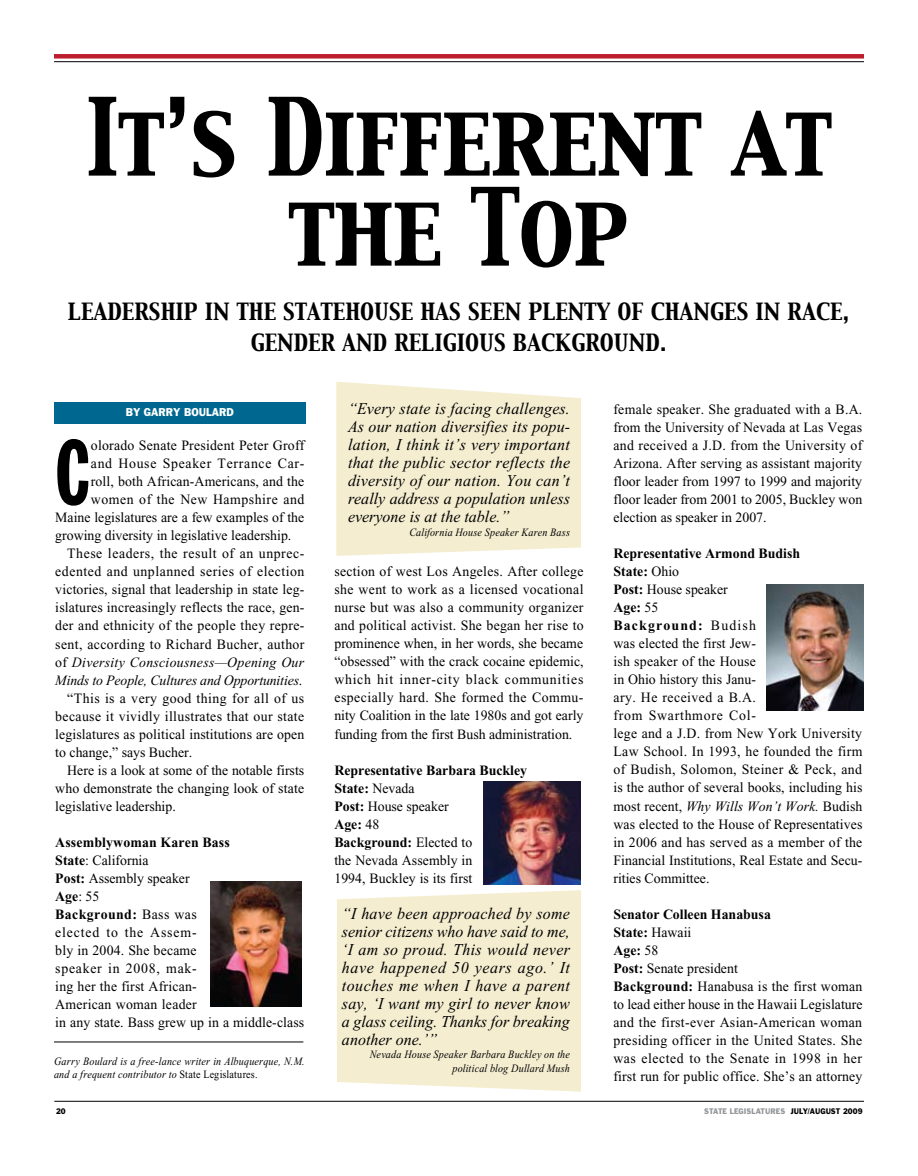
<style>
.page{position:relative;width:918px;height:1176px;background:#fff}
.page>*{position:absolute;margin:0;border:0;box-sizing:border-box;transform-origin:0 0}
.t1{font:94.5px/90px "Capitals";letter-spacing:-.015em;color:#000;text-align:center;scale:.9 1}
.t2{font:90.15px "Franklin Gothic Extra Cond";color:#000}
.t3{font:21px/31.5px "Capitals";color:#000;text-align:center}
.t4{font:italic 16.5px/18px "Times New Roman";color:#000;text-align:justify}
.t5{font:14.25px/18px "Times New Roman";letter-spacing:.01em;color:#000}
.t6{font:14.25px "Times New Roman";letter-spacing:.04em;color:#000}
.t7{font:italic 14.25px "Times New Roman";letter-spacing:-.01em;color:#000}
.t8{font:14.25px "Times New Roman";letter-spacing:.035em;color:#000}
.t9{font:italic 14.25px "Times New Roman";letter-spacing:.02em;color:#000}
.t10{font:14.25px "Times New Roman";letter-spacing:.03em;color:#000}
.t11{font:14.25px "Times New Roman";letter-spacing:.05em;color:#000}
.t12{font:italic 11.25px/13.5px "Times New Roman";letter-spacing:.015em;color:#000;text-align:right;scale:.9 1}
.t13{font:10.5px "Franklin Gothic";color:#fff;scale:.9 1}
.t14{font:7.5px "Franklin Gothic";letter-spacing:.01em;color:#939598;scale:.9 1}
.t15{font:7.5px "Franklin Gothic";letter-spacing:.01em;color:#000;scale:.9 1}
.s1{font-style:normal}
.s2{font-weight:700}
.s3{font-style:italic}
.s4{color:#000}
</style>
<div class="page">
<hr style="left:54px;top:1100px;width:810px;height:1px;background:#000">
<hr style="left:54px;top:61px;width:810px;height:1px;background:#000">
<hr style="left:54px;top:54px;width:810px;height:4px;background:#bd1e2d">
<div style="left:54px;top:402px;width:251px;height:21px;background:#006890"></div>
<div style="left:337px;top:890px;width:244px;height:201px;background:#f4edd0"></div>
<svg style="left:336px;top:381px;width:245px;height:174px;background:#f4eed3"></svg>
<img style="left:210px;top:881px;width:91px;height:124px">
<img style="left:484px;top:781px;width:97px;height:103px">
<img style="left:767px;top:584px;width:97px;height:126px">
<hr style="left:54px;top:1041px;width:249px;height:1px;background:#000">
<h1 class="t1" style="left:85px;top:98px;width:831px">It’s Different at the Top</h1>
<h3 class="t3" style="left:68px;top:297px;width:783px">LEADERSHIP IN THE STATEHOUSE HAS SEEN PLENTY OF CHANGES IN RACE,<br>GENDER AND RELIGIOUS BACKGROUND.</h3>
<p class="t13" style="left:126px;top:405px;width:121px">BY GARRY BOULARD</p>
<h2 class="t2" style="left:55px;top:424px;width:33px">C</h2>
<p class="t5" style="left:91px;top:436px;width:215px">olorado Senate President Peter Groff</p>
<p class="t11" style="left:91px;top:455px;width:215px">and House Speaker Terrance Car-</p>
<p class="t5" style="left:91px;top:472px;width:215px">roll, both African-Americans, and the</p>
<p class="t6" style="left:91px;top:491px;width:215px">women of the New Hampshire and</p>
<p class="t5" style="left:55px;top:508px;width:251px">Maine legislatures are a few examples of the</p>
<p class="t5" style="left:55px;top:526px;width:238px">growing diversity in legislative leadership.</p>
<p class="t6" style="left:67px;top:545px;width:238px">These leaders, the result of an unprec-</p>
<p class="t8" style="left:55px;top:563px;width:251px">edented and unplanned series of election</p>
<p class="t5" style="left:55px;top:580px;width:251px">victories, signal that leadership in state leg-</p>
<p class="t5" style="left:55px;top:598px;width:251px">islatures increasingly reflects the race, gen-</p>
<p class="t5" style="left:55px;top:616px;width:251px">der and ethnicity of the people they repre-</p>
<p class="t5" style="left:55px;top:634px;width:251px">sent, according to Richard Bucher, author</p>
<p class="t9" style="left:55px;top:654px;width:250px"><span class="s1">of</span> Diversity Consciousness—Opening Our</p>
<p class="t7" style="left:55px;top:672px;width:249px">Minds to People, Cultures and Opportunities<span class="s1">.</span></p>
<p class="t10" style="left:67px;top:689px;width:238px">“This is a very good thing for all of us</p>
<p class="t5" style="left:55px;top:706px;width:250px">because it vividly illustrates that our state</p>
<p class="t5" style="left:55px;top:724px;width:251px">legislatures as political institutions are open</p>
<p class="t5" style="left:55px;top:742px;width:139px">to change,” says Bucher.</p>
<p class="t5" style="left:67px;top:760px;width:238px">Here is a look at some of the notable firsts</p>
<p class="t5" style="left:55px;top:778px;width:250px">who demonstrate the changing look of state</p>
<p class="t5" style="left:55px;top:796px;width:122px">legislative leadership.</p>
<p class="t5" style="left:55px;top:832px;width:250px"><span class="s2">Assemblywoman Karen Bass<br>State</span>: California<br><span class="s2">Post:</span> Assembly speaker<br><span class="s2">Age</span>: 55<br><span class="s2">Background:</span> Bass was<br>elected to the Assem-<br>bly in 2004. She became<br>speaker in 2008, mak-<br>ing her the first African-<br>American woman leader<br>in any state. Bass grew up in a middle-class</p>
<p class="t12" style="left:54px;top:1054px;width:280px;text-align:left">Garry Boulard is a free-lance writer in Albuquerque, N.M. and a frequent contributor to <span class="s1">State Legislatures.</span></p>
<p class="t4" style="left:348px;top:400px;width:224px">“Every state is facing challenges.<br>As our nation diversifies its popu&shy;lation, I think it’s very important that the public sector reflects the diversity of our nation. You can’t really address a population unless everyone is at the table.”</p>
<p class="t12" style="left:409px;top:525px;width:180px">California House Speaker Karen Bass</p>
<p class="t5" style="left:334px;top:562px;width:251px;text-align:justify">section of west Los Angeles. After college she went to work as a licensed vocational nurse but was also a community organizer and political activist. She began her rise to prominence when, in her words, she became “obsessed” with the crack cocaine epidemic, which hit inner-city black communities especially hard. She formed the Commu&shy;nity Coalition in the late 1980s and got early funding from the first Bush administration.</p>
<p class="t5" style="left:334px;top:760px;width:194px"><span class="s2">Representative Barbara Buckley<br>State:</span> Nevada<br><span class="s2">Post:</span> House speaker<br><span class="s2">Age:</span> 48<br><span class="s2">Background:</span> Elected to<br>the Nevada Assembly in<br>1994, Buckley is its first</p>
<p class="t4" style="left:342px;top:904px;width:230px">“I have been approached by some senior citizens who have said to me, ‘I am so proud. This would never have happened 50 years ago.’ It touches me when I have a parent say, ‘I want my girl to never know a glass ceiling. Thanks for breaking another one.’”</p>
<p class="t12" style="left:370px;top:1047px;width:224px">Nevada House Speaker Barbara Buckley on the political blog Dullard Mush</p>
<p class="t5" style="left:613px;top:400px;width:250px;text-align:justify">female speaker. She graduated with a B.A. from the University of Nevada at Las Vegas and received a J.D. from the University of Arizona. After serving as assistant majority floor leader from 1997 to 1999 and majority floor leader from 2001 to 2005, Buckley won election as speaker in 2007.</p>
<p class="t5" style="left:613px;top:544px;width:251px"><span class="s2">Representative Armond Budish<br>State:</span> Ohio<br><span class="s2">Post:</span> House speaker<br><span class="s2">Age:</span> 55<br><span class="s2">Background:</span> Budish<br>was elected the first Jew-<br>ish speaker of the House<br>in Ohio history this Janu-<br>ary. He received a B.A.<br>from Swarthmore Col-<br>lege and a J.D. from New York University<br>Law School. In 1993, he founded the firm of Budish, Solomon, Steiner &amp; Peck, and is the author of several books, including his most recent, <span class="s3">Why Wills Won’t Work.</span> Budish was elected to the House of Representatives in 2006 and has served as a member of the<br>Financial Institutions, Real Estate and Secu&shy;rities Committee.</p>
<p class="t5" style="left:613px;top:904px;width:251px"><span class="s2">Senator Colleen Hanabusa<br>State:</span> Hawaii<br><span class="s2">Age:</span> 58<br><span class="s2">Post:</span> Senate president<br><span class="s2">Background:</span> Hanabusa is the first woman to lead either house in the Hawaii Legislature and the first-ever Asian-American woman presiding officer in the United States. She was elected to the Senate in 1998 in her first run for public office. She’s an attorney</p>
<p class="t15" style="left:56px;top:1105px;width:12px">20</p>
<p class="t14" style="left:704px;top:1105px;width:125px">STATE LEGI SLATURES <span class="s4">JULY/AUGUST</span></p>
<p class="t15" style="left:843px;top:1105px;width:23px">2009</p>
</div>
